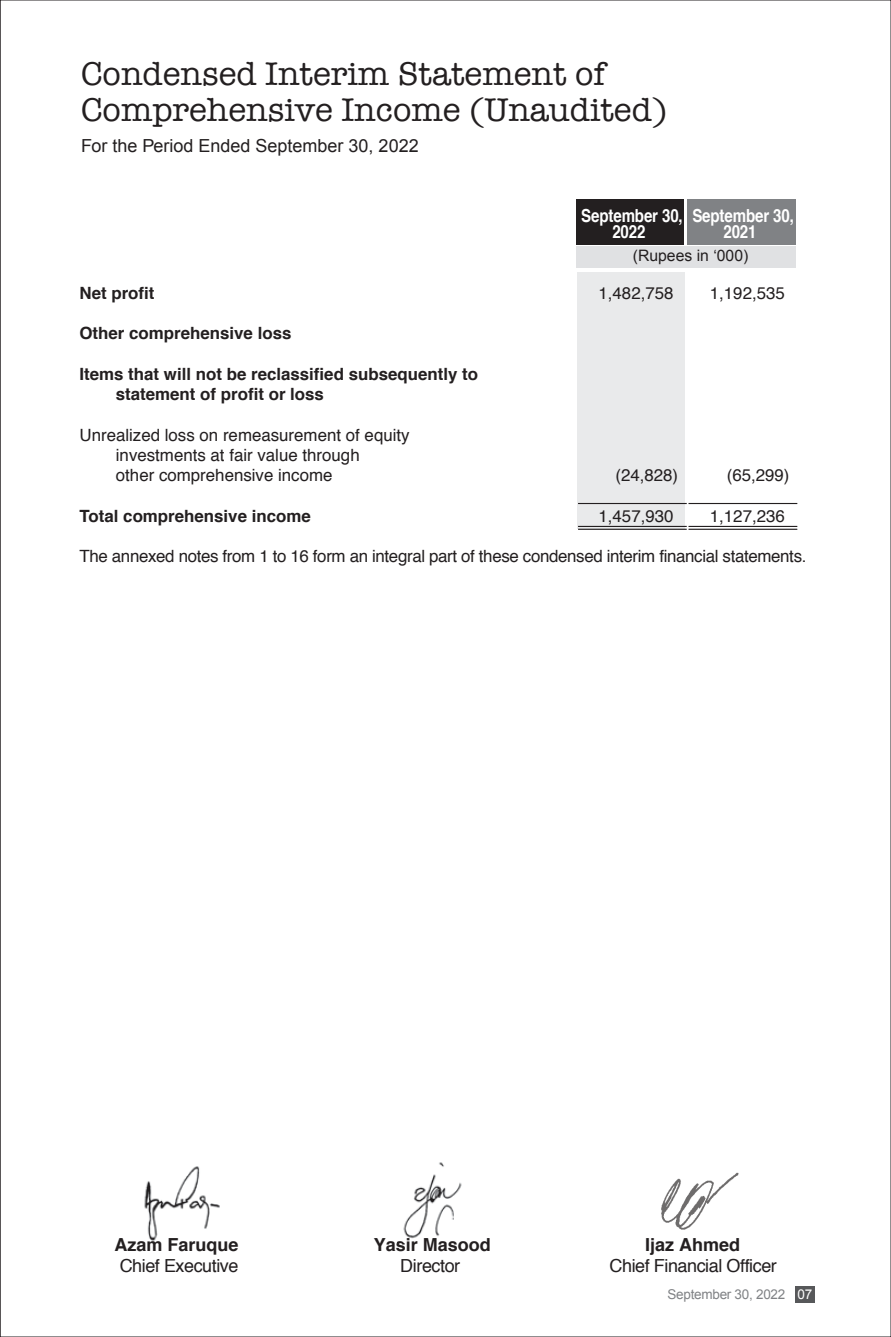
<style>
.page{position:relative;width:891px;height:1337px;background:#fff}
.page>*{position:absolute;margin:0;border:0;box-sizing:border-box;transform-origin:0 0}
.t1{font:33.75px/36px "American Typewriter";color:#231f20}
.t2{font:18px "Helvetica";letter-spacing:-.025em;color:#231f20}
.t3{font:18px "Arial";color:#231f20}
.t4{font:700 18px/15.8px "Helvetica";letter-spacing:-.01em;color:#fff;text-align:center;scale:.84 1}
.t5{font:700 18px "Helvetica";color:#231f20}
.t6{font:16.88px/20.2px "Helvetica";color:#231f20}
.t7{font:700 16.88px/20.2px "Helvetica";color:#231f20}
.t8{font:16.88px "Helvetica";letter-spacing:-.02em;color:#231f20}
.t9{font:15.75px "Arial";color:#231f20}
.t10{font:13.5px "Arial";letter-spacing:-.02em;color:#808285}
.s1{color:#fff}
</style>
<div class="page">
<div style="left:577px;top:272px;width:107px;height:257px;background:#e9eaeb"></div>
<hr style="left:578px;top:503px;width:109px;height:1px;background:#231f20">
<hr style="left:689px;top:503px;width:108px;height:1px;background:#231f20">
<hr style="left:578px;top:526px;width:109px;height:1px;background:#231f20">
<hr style="left:689px;top:526px;width:108px;height:1px;background:#231f20">
<hr style="left:578px;top:528px;width:109px;height:2px;background:#231f20">
<hr style="left:689px;top:528px;width:108px;height:2px;background:#231f20">
<div style="left:576px;top:199px;width:108px;height:46px;background:#231f20"></div>
<div style="left:576px;top:247px;width:220px;height:21px;background:#e0e1e3"></div>
<div style="left:687px;top:199px;width:108px;height:46px;background:#808285"></div>
<div style="left:795px;top:1285px;width:19px;height:17px;background:#57585a"></div>
<img style="left:144px;top:1166px;width:76px;height:75px">
<img style="left:403px;top:1162px;width:59px;height:77px">
<svg style="left:661px;top:1172px;width:78px;height:58px"></svg>
<h1 class="t1" style="left:81px;top:55px;width:588px">Condensed Interim Statement of<br>Comprehensive Income (Unaudited)</h1>
<p class="t3" style="left:81px;top:134px;width:339px">For the Period Ended September 30, 2022</p>
<p class="t4" style="left:581px;top:208px;width:122px">September 30,<br>2022</p>
<p class="t4" style="left:692px;top:208px;width:122px">September 30,<br>2021</p>
<p class="t9" style="left:633px;top:245px;width:117px">(Rupees in ‘000)</p>
<p class="t7" style="left:80px;top:283px;width:76px">Net profit</p>
<p class="t6" style="left:599px;top:283px;width:77px">1,482,758</p>
<p class="t6" style="left:710px;top:283px;width:77px">1,192,535</p>
<p class="t7" style="left:80px;top:323px;width:213px">Other comprehensive loss</p>
<p class="t7" style="left:116px;top:364px;width:364px;text-indent:-36px">Items that will not be reclassified subsequently to statement of profit or loss</p>
<p class="t6" style="left:116px;top:425px;width:295px;text-indent:-36px">Unrealized loss on remeasurement of equity investments at fair value through<br>other comprehensive income</p>
<p class="t6" style="left:615px;top:466px;width:64px">(24,828)</p>
<p class="t6" style="left:727px;top:466px;width:64px">(65,299)</p>
<p class="t7" style="left:80px;top:506px;width:233px">Total comprehensive income</p>
<p class="t6" style="left:599px;top:506px;width:77px">1,457,930</p>
<p class="t6" style="left:710px;top:506px;width:77px">1,127,236</p>
<p class="t8" style="left:80px;top:543px;width:728px">The annexed notes from 1 to 16 form an integral part of these condensed interim financial statements.</p>
<p class="t5" style="left:114px;top:1229px;width:126px">Azam Faruque</p>
<p class="t2" style="left:120px;top:1251px;width:120px">Chief Executive</p>
<p class="t5" style="left:374px;top:1229px;width:119px">Yasir Masood</p>
<p class="t2" style="left:400px;top:1251px;width:61px">Director</p>
<p class="t5" style="left:645px;top:1229px;width:97px">Ijaz Ahmed</p>
<p class="t2" style="left:610px;top:1251px;width:169px">Chief Financial Officer</p>
<p class="t10" style="left:668px;top:1285px;width:146px">September 30, 2022 <span class="s1">07</span></p>
</div>
